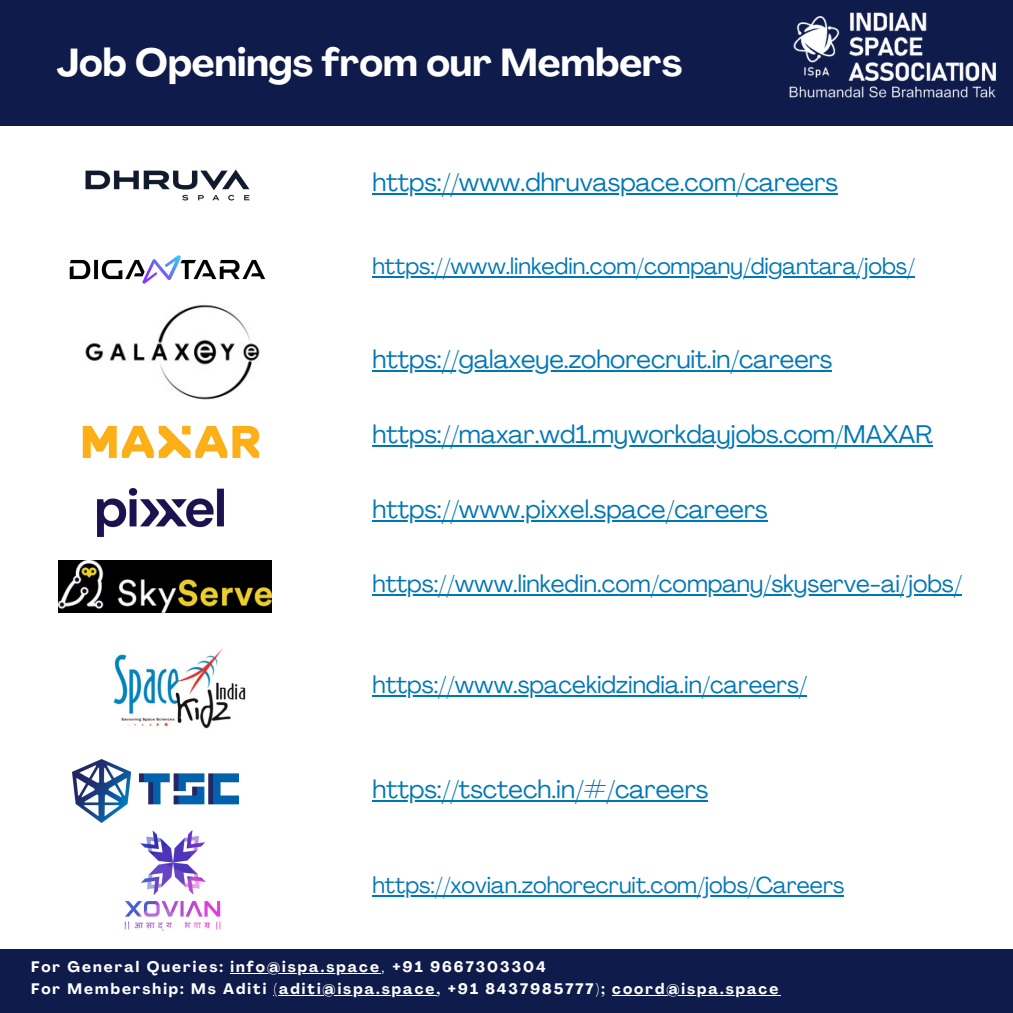
<style>
.page{position:relative;width:1013px;height:1013px;background:#fff}
.page>*{position:absolute;margin:0;border:0;box-sizing:border-box;transform-origin:0 0}
.t1{font:700 38.5px "Agrandir";color:#fff}
.t2{font:25.25px "Agrandir";color:#0077b5}
.t3{font:24px "Agrandir";color:#0077b5}
.t4{font:22.75px "Agrandir";color:#0077b5}
.t5{font:700 15px/22.5px "Agrandir";letter-spacing:.135em;color:#fff}
.s1{font-weight:400}
</style>
<div class="page">
<div style="left:0;top:0;width:1012px;height:125px;background:#0f1c4b"></div>
<img style="left:98px;top:489px;width:125px;height:48px">
<img style="left:73px;top:759px;width:166px;height:63px">
<img style="left:85px;top:169px;width:165px;height:32px">
<img style="left:59px;top:560px;width:212px;height:52px">
<img style="left:85px;top:305px;width:175px;height:90px">
<img style="left:789px;top:12px;width:207px;height:86px">
<img style="left:69px;top:255px;width:197px;height:29px">
<img style="left:124px;top:830px;width:97px;height:100px">
<div style="left:0;top:949px;width:1012px;height:63px;background:#0f1c4b"></div>
<img style="left:82px;top:395px;width:178px;height:94px">
<img style="left:113px;top:649px;width:133px;height:80px">
<hr style="left:372px;top:520px;width:395px;height:2px;background:#0077b5">
<hr style="left:372px;top:193px;width:466px;height:1px;background:#0077b5">
<hr style="left:372px;top:276px;width:542px;height:2px;background:#0077b5">
<hr style="left:372px;top:799px;width:336px;height:2px;background:#0077b5">
<hr style="left:372px;top:594px;width:589px;height:1px;background:#0077b5">
<hr style="left:372px;top:370px;width:460px;height:2px;background:#0077b5">
<hr style="left:372px;top:894px;width:472px;height:2px;background:#0077b5">
<hr style="left:230px;top:972px;width:151px;height:1px;background:#fff">
<hr style="left:279px;top:995px;width:157px;height:1px;background:#fff">
<hr style="left:612px;top:995px;width:168px;height:1px;background:#fff">
<hr style="left:372px;top:444px;width:560px;height:2px;background:#0077b5">
<hr style="left:372px;top:694px;width:435px;height:2px;background:#0077b5">
<h1 class="t1" style="left:56px;top:47px;width:627px">Job Openings from our Members</h1>
<p class="t2" style="left:372px;top:172px;width:467px">https://www.dhruvaspace.com/careers</p>
<p class="t4" style="left:372px;top:257px;width:544px">https://www.linkedin.com/company/digantara/jobs/</p>
<p class="t2" style="left:372px;top:349px;width:461px">https://galaxeye.zohorecruit.in/careers</p>
<p class="t2" style="left:372px;top:424px;width:562px">https://maxar.wd1.myworkdayjobs.com/MAXAR</p>
<p class="t2" style="left:372px;top:499px;width:397px">https://www.pixxel.space/careers</p>
<p class="t3" style="left:372px;top:574px;width:591px">https://www.linkedin.com/company/skyserve-ai/jobs/</p>
<p class="t3" style="left:372px;top:674px;width:436px">https://www.spacekidzindia.in/careers/</p>
<p class="t2" style="left:372px;top:778px;width:337px">https://tsctech.in/#/careers</p>
<p class="t4" style="left:372px;top:875px;width:473px">https://xovian.zohorecruit.com/jobs/Careers</p>
<p class="t5" style="left:31px;top:956px;width:748px">For General Queries: info@ispa.space<span class="s1">,</span> +91 9667303304<br>For Membership: Ms Aditi (aditi@ispa.space, +91 8437985777); coord@ispa.space</p>
</div>
